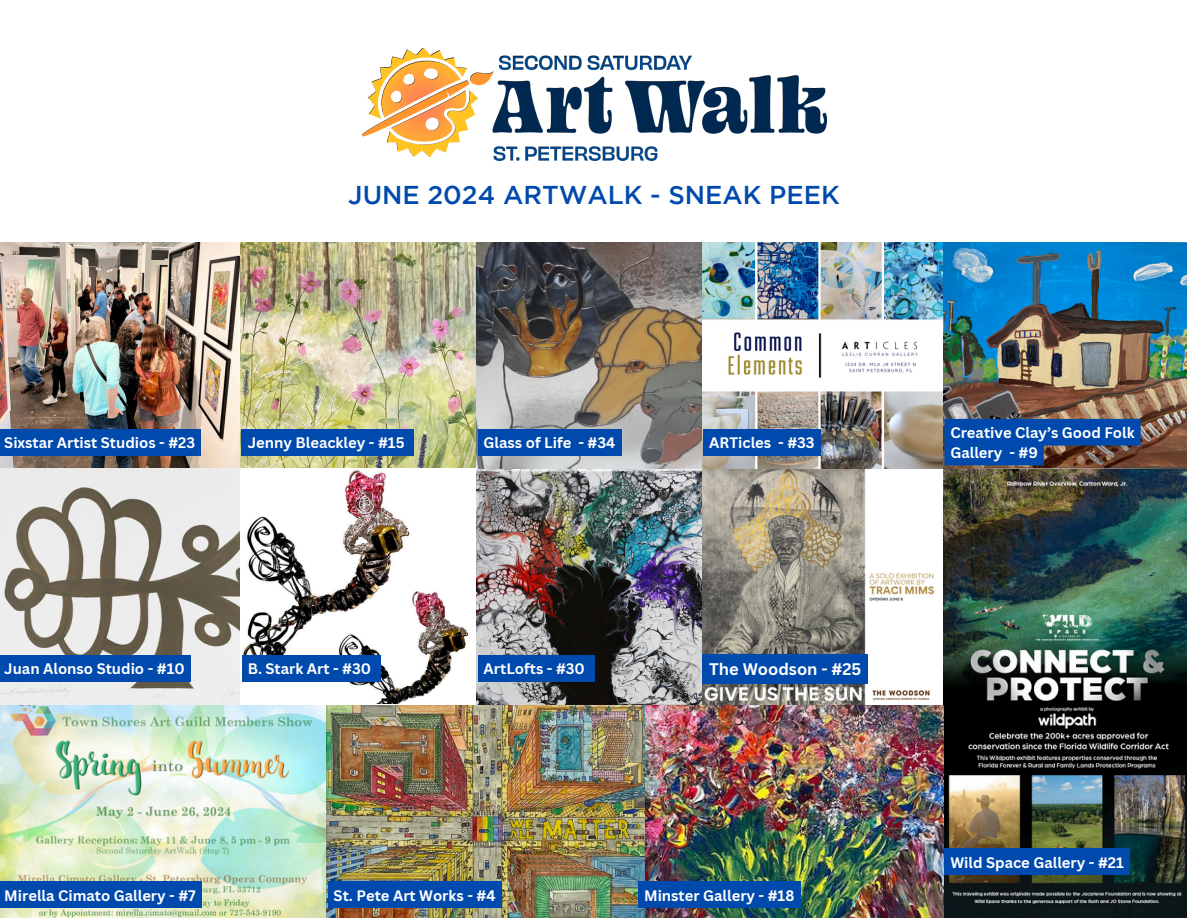
<style>
.page{position:relative;width:1188px;height:918px;background:#fff}
.page>*{position:absolute;margin:0;border:0;box-sizing:border-box;transform-origin:0 0}
.t1{font:500 25.8px "Gotham";color:#004aad}
.t2{font:700 16.35px "Canva Sans";color:#fff}
.t3{font:700 14.85px/19.8px "Canva Sans";color:#fff}
</style>
<div class="page">
<img style="left:362px;top:48px;width:464px;height:113px">
<img style="left:0;top:242px;width:1187px;height:226px">
<img style="left:0;top:469px;width:935px;height:236px">
<img style="left:0;top:705px;width:636px;height:213px">
<img style="left:944px;top:469px;width:243px;height:449px">
<img style="left:636px;top:705px;width:307px;height:213px">
<div style="left:0;top:429px;width:201px;height:26px;background:#004aad"></div>
<div style="left:242px;top:429px;width:172px;height:26px;background:#004aad"></div>
<div style="left:478px;top:429px;width:143px;height:26px;background:#004aad"></div>
<div style="left:703px;top:429px;width:118px;height:26px;background:#004aad"></div>
<svg style="left:944px;top:419px;width:197px;height:46px;background:#164892"></svg>
<div style="left:0;top:655px;width:191px;height:26px;background:#004aad"></div>
<div style="left:0;top:881px;width:202px;height:27px;background:#004aad"></div>
<div style="left:242px;top:655px;width:139px;height:26px;background:#004aad"></div>
<div style="left:944px;top:849px;width:186px;height:26px;background:#004aad"></div>
<div style="left:478px;top:655px;width:116px;height:26px;background:#004aad"></div>
<div style="left:703px;top:654px;width:165px;height:30px;background:#004aad"></div>
<div style="left:638px;top:881px;width:162px;height:27px;background:#004aad"></div>
<div style="left:328px;top:881px;width:173px;height:27px;background:#004aad"></div>
<h1 class="t1" style="left:348px;top:185px;width:493px">JUNE 2024 ARTWALK - SNEAK PEEK</h1>
<p class="t3" style="left:4px;top:432px;width:192px">Sixstar Artist Studios - #23</p>
<p class="t3" style="left:248px;top:432px;width:158px">Jenny Bleackley - #15</p>
<p class="t3" style="left:484px;top:432px;width:133px">Glass of Life - #34</p>
<p class="t3" style="left:709px;top:432px;width:107px">ARTicles - #33</p>
<p class="t3" style="left:950px;top:422px;width:186px">Creative Clay’s Good Folk<br>Gallery - #9</p>
<p class="t3" style="left:4px;top:658px;width:182px">Juan Alonso Studio - #10</p>
<p class="t3" style="left:248px;top:658px;width:125px">B. Stark Art - #30</p>
<p class="t3" style="left:484px;top:658px;width:103px">ArtLofts - #30</p>
<p class="t2" style="left:709px;top:658px;width:154px">The Woodson - #25</p>
<p class="t3" style="left:4px;top:885px;width:193px">Mirella Cimato Gallery - #7</p>
<p class="t3" style="left:334px;top:885px;width:163px">St. Pete Art Works - #4</p>
<p class="t3" style="left:644px;top:885px;width:152px">Minster Gallery - #18</p>
<p class="t3" style="left:950px;top:852px;width:175px">Wild Space Gallery - #21</p>
</div>
